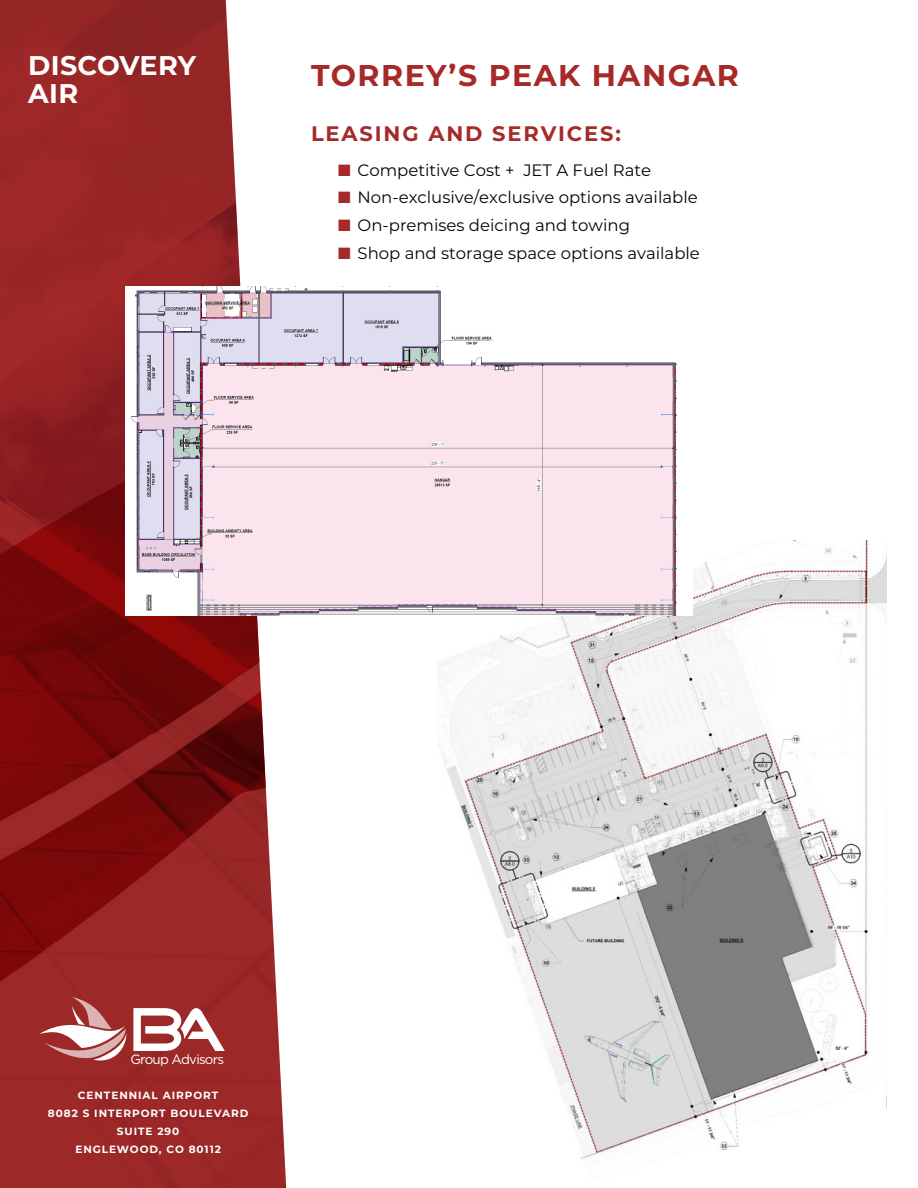
<style>
.page{position:relative;width:918px;height:1188px;background:#fff}
.page>*{position:absolute;margin:0;border:0;box-sizing:border-box;transform-origin:0 0}
.t1{font:700 30px "Montserrat";letter-spacing:.05em;color:#a52a29}
.t2{font:700 27px "Montserrat";letter-spacing:.01em;color:#fff}
.t3{font:700 21px "Montserrat";letter-spacing:.09em;color:#a52a29}
.t4{font:16.5px "Montserrat";color:#040503}
.t5{font:13.35px "Gotham";letter-spacing:-.06em;color:#fff}
.t6{font:700 10.5px "Montserrat";letter-spacing:.09em;color:#fff}
.s1{color:#a52a29}
</style>
<div class="page">
<img style="left:0;top:0;width:286px;height:1188px">
<svg style="left:133px;top:1008px;width:92px;height:43px"></svg>
<svg style="left:39px;top:997px;width:88px;height:64px"></svg>
<img style="left:437px;top:540px;width:450px;height:620px">
<img style="left:125px;top:286px;width:567px;height:330px">
<p class="t2" style="left:28px;top:46px;width:169px">DISCOVERY</p>
<p class="t2" style="left:28px;top:74px;width:51px">AIR</p>
<p class="t1" style="left:311px;top:54px;width:429px">TORREY’S PEAK HANGAR</p>
<p class="t3" style="left:311px;top:118px;width:311px">LEASING AND SERVICES:</p>
<p class="t4" style="left:338px;top:158px;width:315px"><span class="s1">■</span> Competitive Cost + JET A Fuel Rate</p>
<p class="t4" style="left:338px;top:186px;width:361px"><span class="s1">■</span> Non-exclusive/exclusive options available</p>
<p class="t4" style="left:338px;top:214px;width:293px"><span class="s1">■</span> On-premises deicing and towing</p>
<p class="t4" style="left:338px;top:242px;width:363px"><span class="s1">■</span> Shop and storage space options available</p>
<p class="t5" style="left:130px;top:1051px;width:95px">Group Advisors</p>
<p class="t6" style="left:78px;top:1088px;width:142px">CENTENNIAL AIRPORT</p>
<p class="t6" style="left:48px;top:1106px;width:202px">8082 S INTERPORT BOULEVARD</p>
<p class="t6" style="left:117px;top:1124px;width:64px">SUITE 290</p>
<p class="t6" style="left:75px;top:1142px;width:147px">ENGLEWOOD, CO 80112</p>
</div>
